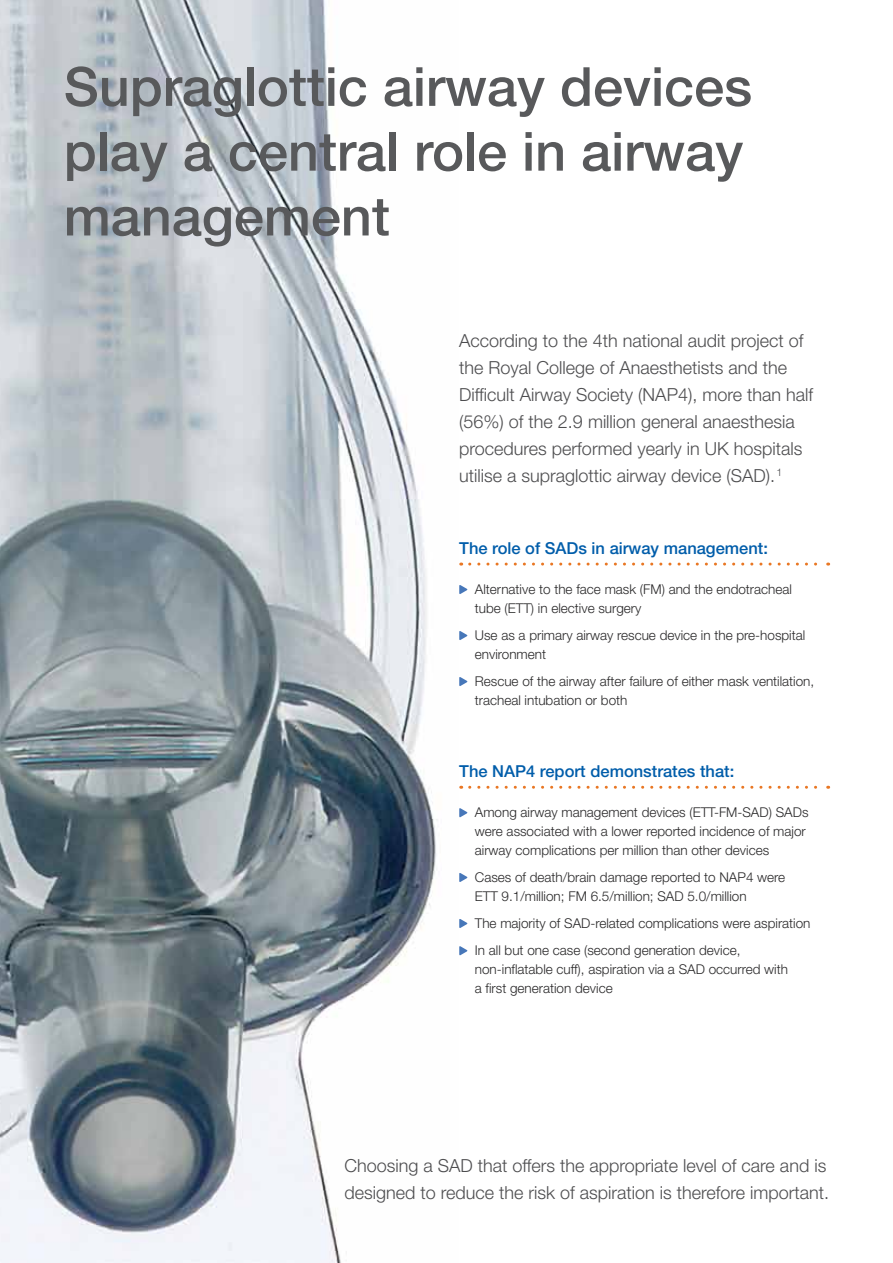
<style>
.page{position:relative;width:893px;height:1263px;background:#fff}
.page>*{position:absolute;margin:0;border:0;box-sizing:border-box;transform-origin:0 0}
.t1{font:500 54px/64.8px "Helvetica Neue";color:#58595b}
.t2{font:300 18px/27px "Helvetica Neue";color:#4d4d4f}
.t3{font:500 16.5px "Helvetica Neue";color:#005daa}
.t4{font:300 13.5px/18.8px "Helvetica Neue";color:#292829}
</style>
<div class="page">
<img style="left:0;top:0;width:438px;height:1263px">
<svg style="left:470px;top:563px;width:359px;height:3px"></svg>
<svg style="left:459px;top:585px;width:9px;height:9px"></svg>
<svg style="left:459px;top:631px;width:9px;height:9px"></svg>
<svg style="left:459px;top:677px;width:9px;height:9px"></svg>
<svg style="left:470px;top:786px;width:359px;height:3px"></svg>
<svg style="left:459px;top:808px;width:9px;height:10px"></svg>
<svg style="left:459px;top:873px;width:9px;height:9px"></svg>
<svg style="left:459px;top:919px;width:9px;height:9px"></svg>
<svg style="left:459px;top:946px;width:9px;height:10px"></svg>
<h1 class="t1" style="left:64px;top:54px;width:690px">Supraglottic airway devices play a central role in airway management</h1>
<p class="t2" style="left:459px;top:326px;width:355px">According to the 4th national audit project of the Royal College of Anaesthetists and the Difficult Airway Society (NAP4), more than half (56%) of the 2.9 million general anaesthesia procedures performed yearly in UK hospitals utilise a supraglottic airway device (SAD).<sup>1</sup></p>
<p class="t3" style="left:459px;top:538px;width:310px">The role of SADs in airway management:</p>
<p class="t4" style="left:475px;top:580px;width:319px">Alternative to the face mask (FM) and the endotracheal tube (ETT) in elective surgery</p>
<p class="t4" style="left:475px;top:626px;width:332px">Use as a primary airway rescue device in the pre-hospital environment</p>
<p class="t4" style="left:475px;top:672px;width:341px">Rescue of the airway after failure of either mask ventilation, tracheal intubation or both</p>
<p class="t3" style="left:459px;top:761px;width:277px">The NAP4 report demonstrates that:</p>
<p class="t4" style="left:475px;top:803px;width:335px">Among airway management devices (ETT-FM-SAD) SADs were associated with a lower reported incidence of major airway complications per million than other devices</p>
<p class="t4" style="left:475px;top:867px;width:312px">Cases of death/brain damage reported to NAP4 were<br>ETT 9.1/million; FM 6.5/million; SAD 5.0/million</p>
<p class="t4" style="left:475px;top:909px;width:337px;line-height:27.3px">The majority of SAD-related complications were aspiration<br>In all but one case (second generation device,</p>
<p class="t4" style="left:475px;top:959px;width:315px">non-inflatable cuff), aspiration via a SAD occurred with a first generation device</p>
<h2 class="t2" style="left:344px;top:1152px;width:486px">Choosing a SAD that offers the appropriate level of care and is designed to reduce the risk of aspiration is therefore important.</h2>
</div>
